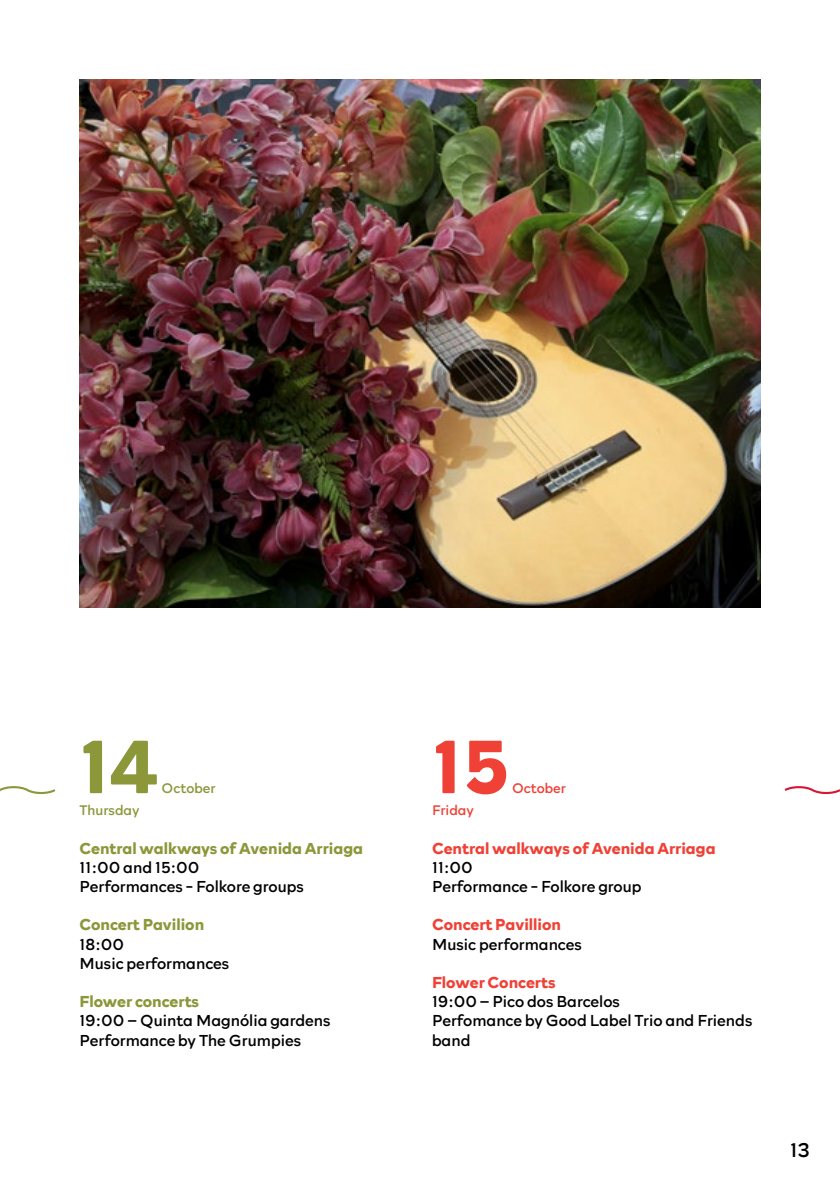
<style>
.page{position:relative;width:840px;height:1191px;background:#fff}
.page>*{position:absolute;margin:0;border:0;box-sizing:border-box;transform-origin:0 0}
.t1{font:700 76px "Rockford Sans";color:#8b9739}
.t2{font:700 76px "Rockford Sans";color:#ef4136}
.t3{font:20px "Rockford Sans";color:#000}
.t4{font:16px/19.2px "Rockford Sans";color:#000}
.t5{font:700 16px "Rockford Sans";color:#ef4136}
.t6{font:700 16px "Rockford Sans";color:#8b9739}
.t7{font:14px "Rockford Sans";color:#8b9739}
.t8{font:14px "Rockford Sans";color:#ef4136}
</style>
<div class="page">
<svg style="left:0;top:786px;width:56px;height:8px"></svg>
<svg style="left:784px;top:786px;width:55px;height:9px"></svg>
<img style="left:79px;top:79px;width:681px;height:528px">
<h1 class="t1" style="left:79px;top:710px;width:81px">14</h1>
<p class="t7" style="left:161px;top:778px;width:55px">October</p>
<p class="t7" style="left:79px;top:800px;width:61px">Thursday</p>
<p class="t6" style="left:79px;top:836px;width:285px">Central walkways of Avenida Arriaga</p>
<p class="t4" style="left:79px;top:856px;width:226px">11:00 and 15:00<br>Performances - Folkore groups</p>
<p class="t6" style="left:79px;top:913px;width:126px">Concert Pavilion</p>
<p class="t4" style="left:79px;top:933px;width:151px">18:00<br>Music performances</p>
<p class="t6" style="left:79px;top:989px;width:121px">Flower concerts</p>
<p class="t4" style="left:79px;top:1010px;width:252px">19:00 – Quinta Magnólia gardens<br>Performance by The Grumpies</p>
<h1 class="t2" style="left:432px;top:710px;width:79px">15</h1>
<p class="t8" style="left:512px;top:778px;width:55px">October</p>
<p class="t8" style="left:432px;top:800px;width:43px">Friday</p>
<p class="t5" style="left:432px;top:836px;width:285px">Central walkways of Avenida Arriaga</p>
<p class="t4" style="left:432px;top:856px;width:211px">11:00<br>Performance - Folkore group</p>
<p class="t5" style="left:432px;top:913px;width:130px">Concert Pavillion</p>
<p class="t4" style="left:432px;top:933px;width:151px">Music performances</p>
<p class="t5" style="left:432px;top:970px;width:125px">Flower Concerts</p>
<p class="t4" style="left:432px;top:991px;width:322px">19:00 – Pico dos Barcelos<br>Perfomance by Good Label Trio and Friends band</p>
<p class="t3" style="left:789px;top:1135px;width:21px">13</p>
</div>
